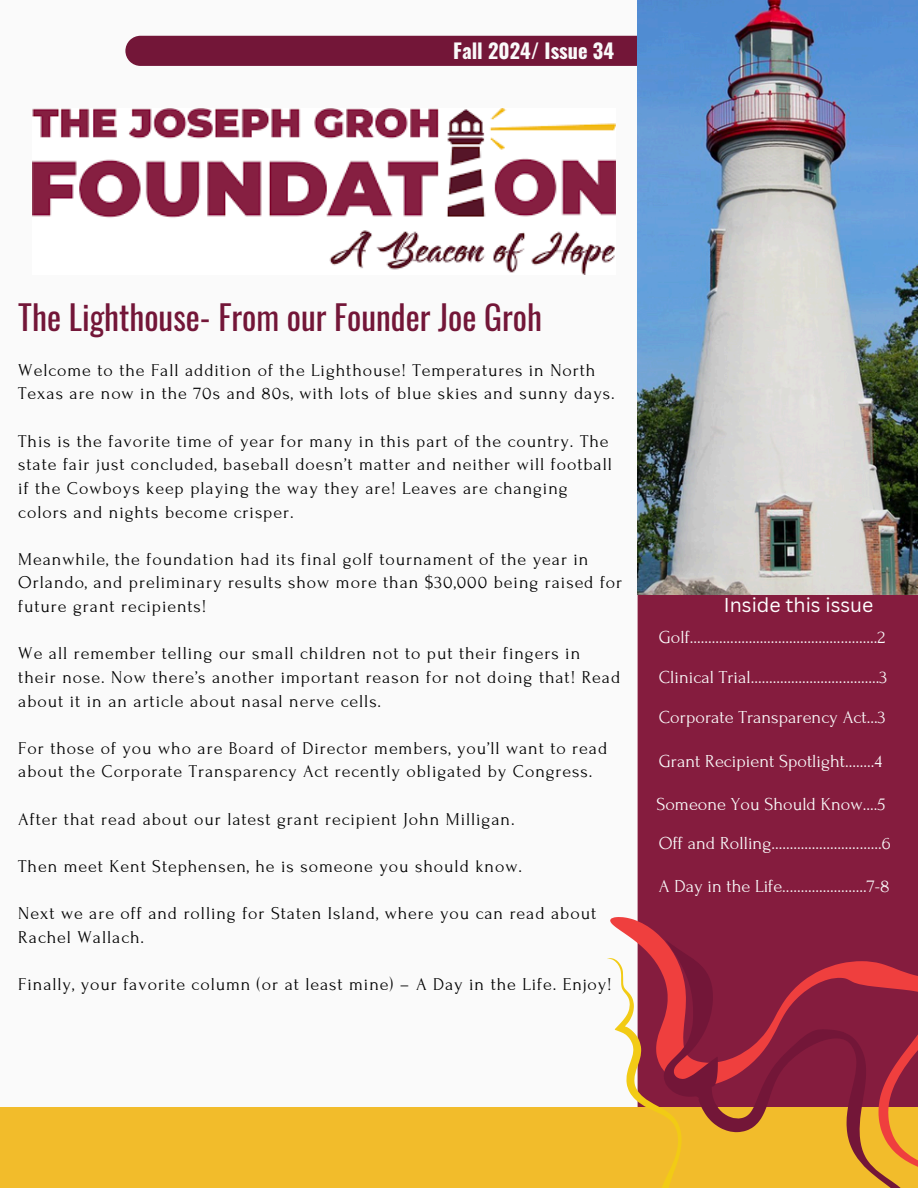
<style>
.page{position:relative;width:918px;height:1188px;background:#fafafa}
.page>*{position:absolute;margin:0;border:0;box-sizing:border-box;transform-origin:0 0}
.t1{font:33.45px "Oswald";color:#731638}
.t2{font:700 20.4px "Oswald";color:#fafafa}
.t3{font:19.5px "Canva Sans";color:#fff}
.t4{font:18.3px/40.2px "Forum";color:#fafafa;text-align:justify}
.t5{font:18px/23.7px "Forum";letter-spacing:.05em;color:#000}
</style>
<div class="page">
<div style="left:638px;top:594px;width:280px;height:323px;background:#851c3e"></div>
<div style="left:0;top:1107px;width:918px;height:81px;background:#f2bc2b"></div>
<div style="left:125px;top:36px;width:513px;height:30px;background:#731638"></div>
<img style="left:638px;top:0;width:280px;height:594px">
<svg style="left:610px;top:917px;width:308px;height:41px;background:#9d354f"></svg>
<svg style="left:664px;top:940px;width:254px;height:248px;fill:#851c3e"></svg>
<svg style="left:607px;top:958px;width:246px;height:230px"></svg>
<img style="left:32px;top:108px;width:584px;height:167px">
<p class="t2" style="left:453px;top:35px;width:162px">Fall 2024/ Issue 34</p>
<h1 class="t1" style="left:18px;top:291px;width:525px">The Lighthouse- From our Founder Joe Groh</h1>
<p class="t5" style="left:18px;top:358px;width:598px">Welcome to the Fall addition of the Lighthouse! Temperatures in North<br>Texas are now in the 70s and 80s, with lots of blue skies and sunny days.</p>
<p class="t5" style="left:18px;top:429px;width:595px">This is the favorite time of year for many in this part of the country. The state fair just concluded, baseball doesn’t matter and neither will football if the Cowboys keep playing the way they are! Leaves are changing colors and nights become crisper.</p>
<p class="t5" style="left:18px;top:547px;width:606px">Meanwhile, the foundation had its final golf tournament of the year in<br>Orlando, and preliminary results show more than $30,000 being raised for future grant recipients!</p>
<p class="t5" style="left:18px;top:642px;width:603px">We all remember telling our small children not to put their fingers in their nose. Now there’s another important reason for not doing that! Read about it in an article about nasal nerve cells.</p>
<p class="t5" style="left:18px;top:736px;width:590px">For those of you who are Board of Director members, you’ll want to read about the Corporate Transparency Act recently obligated by Congress.</p>
<p class="t5" style="left:18px;top:807px;width:498px">After that read about our latest grant recipient John Milligan.</p>
<p class="t5" style="left:18px;top:855px;width:505px">Then meet Kent Stephensen, he is someone you should know.</p>
<p class="t5" style="left:18px;top:902px;width:579px">Next we are off and rolling for Staten Island, where you can read about<br>Rachel Wallach.</p>
<p class="t5" style="left:18px;top:973px;width:595px">Finally, your favorite column (or at least mine) – A Day in the Life. Enjoy!</p>
<p class="t3" style="left:724px;top:591px;width:151px">Inside this issue</p>
<p class="t4" style="left:659px;top:617px;width:230px">Golf...................................................2<br>Clinical Trial...................................3<br>Corporate Transparency Act...3</p>
<p class="t4" style="left:659px;top:741px;width:225px">Grant Recipient Spotlight........4</p>
<p class="t4" style="left:656px;top:785px;width:236px;line-height:38.5px">Someone You Should Know....5<br>Off and Rolling..............................6</p>
<p class="t4" style="left:659px;top:867px;width:232px">A Day in the Life.......................7-8</p>
</div>
